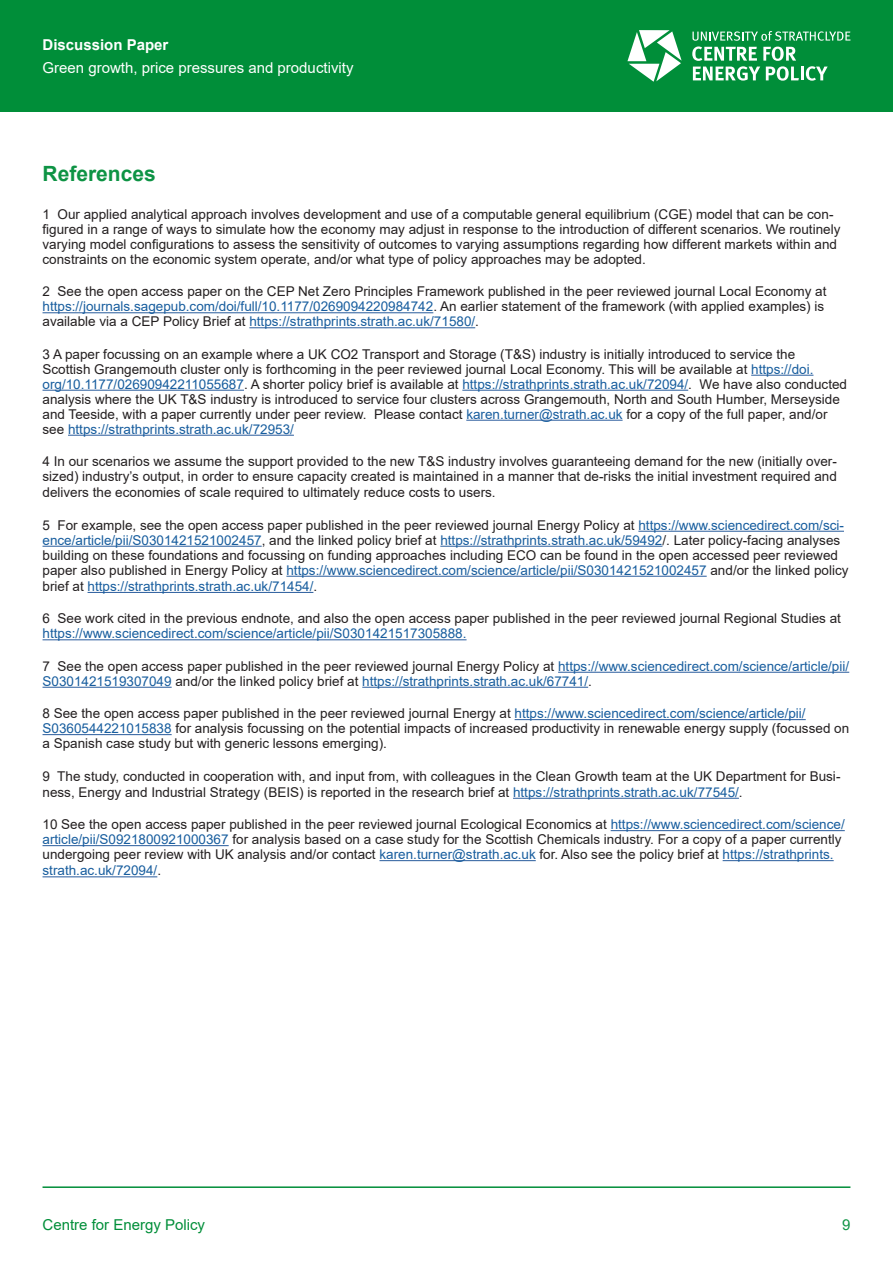
<style>
.page{position:relative;width:893px;height:1263px;background:#fff}
.page>*{position:absolute;margin:0;border:0;box-sizing:border-box;transform-origin:0 0}
.CEP_Heading{font:700 21px "Arial";color:#0d9344}
.t1{font:15px "Arial";color:#fff}
.t2{font:15px "Arial MT2";color:#008e39}
.t3{font:15px "Arial Bold MT2";color:#fff}
.t4{font:15px "Arial MT2";color:#0d9344}
.t5{font:13.5px/15px "Arial";color:#231f20}
.t6{font:13.5px/15px "Arial";color:#175d9e}
.s1{font-family:"Arial MT2"}
.s2{color:#175d9e}
.s3{font-family:"Arial MT2";color:#231f20}
.s4{color:#231f20}
</style>
<div class="page">
<div style="left:0;top:0;width:893px;height:112px;background:#008e39"></div>
<hr style="left:43px;top:1186px;width:807px;height:2px;background:#008e39">
<svg style="left:692px;top:31px;width:158px;height:50px"></svg>
<svg style="left:627px;top:30px;width:55px;height:52px"></svg>
<hr style="left:43px;top:312px;width:390px;height:1px;background:#285b9c">
<hr style="left:249px;top:327px;width:226px;height:1px;background:#285b9c">
<hr style="left:751px;top:375px;width:62px;height:1px;background:#285b9c">
<hr style="left:43px;top:390px;width:201px;height:1px;background:#285b9c">
<hr style="left:462px;top:390px;width:226px;height:1px;background:#285b9c">
<hr style="left:466px;top:420px;width:157px;height:1px;background:#285b9c">
<hr style="left:68px;top:435px;width:226px;height:1px;background:#285b9c">
<hr style="left:638px;top:531px;width:206px;height:1px;background:#285b9c">
<hr style="left:43px;top:546px;width:219px;height:1px;background:#285b9c">
<hr style="left:440px;top:546px;width:222px;height:1px;background:#285b9c">
<hr style="left:286px;top:576px;width:421px;height:1px;background:#285b9c">
<hr style="left:88px;top:592px;width:225px;height:1px;background:#285b9c">
<hr style="left:43px;top:639px;width:424px;height:1px;background:#285b9c">
<hr style="left:558px;top:672px;width:291px;height:1px;background:#285b9c">
<hr style="left:43px;top:687px;width:129px;height:1px;background:#285b9c">
<hr style="left:362px;top:687px;width:226px;height:1px;background:#285b9c">
<hr style="left:515px;top:719px;width:291px;height:1px;background:#285b9c">
<hr style="left:43px;top:734px;width:129px;height:1px;background:#285b9c">
<hr style="left:513px;top:798px;width:226px;height:1px;background:#285b9c">
<hr style="left:611px;top:830px;width:234px;height:1px;background:#285b9c">
<hr style="left:43px;top:845px;width:186px;height:1px;background:#285b9c">
<hr style="left:379px;top:860px;width:157px;height:1px;background:#285b9c">
<hr style="left:723px;top:860px;width:111px;height:1px;background:#285b9c">
<hr style="left:43px;top:876px;width:114px;height:1px;background:#285b9c">
<p class="t3" style="left:43px;top:34px;width:127px">Discussion Paper</p>
<p class="t1" style="left:43px;top:57px;width:312px">Green growth, price pressures and productivity</p>
<p class="CEP_Heading" style="left:43px;top:159px;width:115px">References</p>
<p class="t5" style="left:43px;top:207px;width:799px"><span class="s1">1</span> Our applied analytical approach involves development and use of a computable general equilibrium (CGE) model that can be con&shy;figured in a range of ways to simulate how the economy may adjust in response to the introduction of different scenarios. We routinely varying model configurations to assess the sensitivity of outcomes to varying assumptions regarding how different markets within and constraints on the economic system operate, and/or what type of policy approaches may be adopted.</p>
<p class="t5" style="left:43px;top:284px;width:785px">2 See the open access paper on the CEP Net Zero Principles Framework published in the peer reviewed journal Local Economy at <span class="s2">https://journals.sagepub.com/doi/full/10.1177/0269094220984742</span>. An earlier statement of the framework (with applied examples) is available via a CEP Policy Brief at <span class="s2">https://strathprints.strath.ac.uk/71580/</span>.</p>
<p class="t5" style="left:43px;top:346px;width:806px">3 A paper focussing on an example where a UK CO2 Transport and Storage (T&amp;S) industry is initially introduced to service the<br>Scottish Grangemouth cluster only is forthcoming in the peer reviewed journal Local Economy. This will be available at <span class="s2">https://doi. org/10.1177/02690942211055687</span>. A shorter policy brief is available at <span class="s2">https://strathprints.strath.ac.uk/72094/</span>. We have also conducted analysis where the UK T&amp;S industry is introduced to service four clusters across Grangemouth, North and South Humber, Merseyside and Teeside, with a paper currently under peer review. Please contact <span class="s2">karen.turner@strath.ac.uk</span> for a copy of the full paper, and/or <span class="s1">see</span> <span class="s2">https://strathprints.strath.ac.uk/72953/</span></p>
<p class="t5" style="left:43px;top:453px;width:796px;line-height:15.6px;text-align:justify">4 In our scenarios we assume the support provided to the new T&amp;S industry involves guaranteeing demand for the new (initially over&shy;sized) industry’s output, in order to ensure capacity created is maintained in a manner that de-risks the initial investment required and delivers the economies of scale required to ultimately reduce costs to users.</p>
<p class="t5" style="left:43px;top:517px;width:807px">5 For example, see the open access paper published in the peer reviewed journal Energy Policy at <span class="s2">https://www.sciencedirect.com/sci&shy;ence/article/pii/S0301421521002457</span>, and the linked policy brief at <span class="s2">https://strathprints.strath.ac.uk/59492</span>/. Later policy-facing analyses building on these foundations and focussing on funding approaches including ECO can be found in the open accessed peer reviewed paper also published in Energy Policy at <span class="s2">https://www.sciencedirect.com/science/article/pii/S0301421521002457</span> and/or the linked policy brief at <span class="s2">https://strathprints.strath.ac.uk/71454/</span>.</p>
<p class="t5" style="left:43px;top:611px;width:800px"><span class="s1">6</span> See work cited in the previous endnote, and also the open access paper published in the peer reviewed journal Regional Studies at <span class="s2">https://www.sciencedirect.com/science/article/pii/S0301421517305888.</span></p>
<p class="t6" style="left:43px;top:658px;width:808px"><span class="s3">7</span> <span class="s4">See the open access paper published in the peer reviewed journal Energy Policy at</span> https://www.sciencedirect.com/science/article/pii/<br>S0301421519307049 <span class="s4">and/or the linked policy brief at</span> https://strathprints.strath.ac.uk/67741/<span class="s4">.</span></p>
<p class="t5" style="left:43px;top:706px;width:808px">8 See the open access paper published in the peer reviewed journal Energy at <span class="s2">https://www.sciencedirect.com/science/article/pii/<br>S0360544221015838</span> for analysis focussing on the potential impacts of increased productivity in renewable energy supply (focussed on a Spanish case study but with generic lessons emerging).</p>
<p class="t5" style="left:43px;top:768px;width:799px;line-height:16.2px"><span class="s1">9</span> The study, conducted in cooperation with, and input from, with colleagues in the Clean Growth team at the UK Department for Busi&shy;ness, Energy and Industrial Strategy (BEIS) is reported in the research brief at <span class="s2">https://strathprints.strath.ac.uk/77545/</span>.</p>
<p class="t5" style="left:43px;top:817px;width:804px;line-height:15.5px">10 See the open access paper published in the peer reviewed journal Ecological Economics at <span class="s2">https://www.sciencedirect.com/science/ article/pii/S0921800921000367</span> for analysis based on a case study for the Scottish Chemicals industry. For a copy of a paper currently undergoing peer review with UK analysis and/or contact <span class="s2">karen.turner@strath.ac.uk</span> for. Also see the policy brief at <span class="s2">https://strathprints. strath.ac.uk/72094/</span>.</p>
<p class="t2" style="left:43px;top:1214px;width:164px">Centre for Energy Policy</p>
<p class="t4" style="left:842px;top:1214px;width:10px">9</p>
</div>
